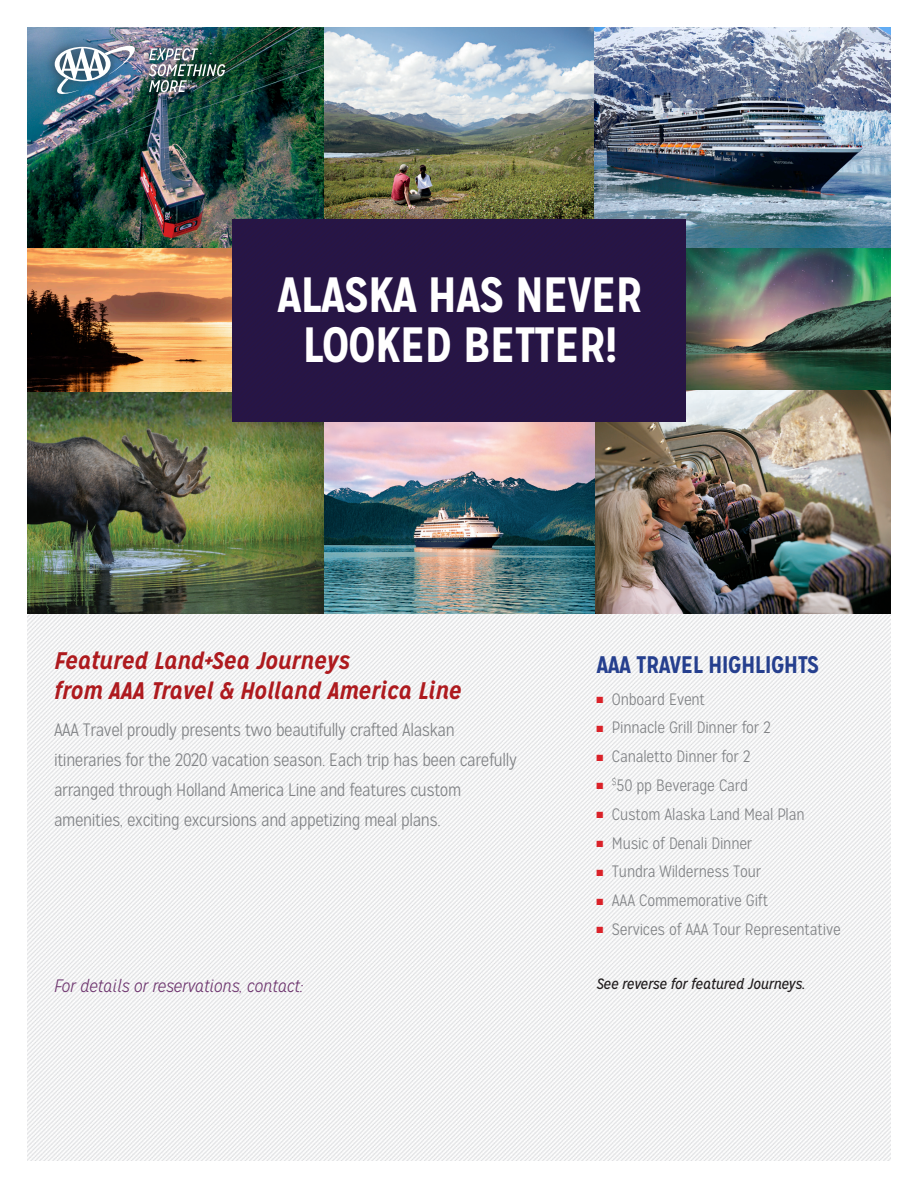
<style>
.page{position:relative;width:918px;height:1188px;background:#fff}
.page>*{position:absolute;margin:0;border:0;box-sizing:border-box;transform-origin:0 0}
.t1{font:700 49.5px/49.5px "Mission Gothic";letter-spacing:-.025em;color:#fff;text-align:center}
.t2{font:italic 700 24px/30px "Mission Gothic";color:#ae1a1e}
.t3{font:700 24px "Mission Gothic";letter-spacing:-.025em;color:#253f8e}
.t4{font:300 18px/30px "Mission Gothic";letter-spacing:-.02em;color:#808285}
.t5{font:italic 300 18px "Mission Gothic";letter-spacing:-.01em;color:#6f3770}
.t6{font:300 16.5px "Mission Gothic";letter-spacing:-.01em;color:#808285}
.t7{font:italic 15px "Mission Gothic";letter-spacing:-.01em;color:#231f20}
.s1{color:#da2128}
</style>
<div class="page">
<img style="left:27px;top:613px;width:864px;height:548px">
<img style="left:27px;top:247px;width:205px;height:146px">
<img style="left:685px;top:247px;width:206px;height:144px">
<img style="left:323px;top:28px;width:272px;height:191px">
<img style="left:27px;top:27px;width:296px;height:220px">
<img style="left:595px;top:27px;width:296px;height:220px">
<img style="left:595px;top:391px;width:296px;height:222px">
<img style="left:323px;top:422px;width:272px;height:191px">
<img style="left:27px;top:393px;width:296px;height:220px">
<div style="left:45px;top:37px;width:189px;height:66px;background:#231f20;opacity:.75"></div>
<img style="left:55px;top:46px;width:82px;height:48px">
<img style="left:149px;top:48px;width:76px;height:44px">
<div style="left:232px;top:219px;width:453px;height:203px;background:#271545"></div>
<p class="t1" style="left:277px;top:270px;width:368px">ALASKA HAS NEVER<br>LOOKED BETTER!</p>
<p class="t2" style="left:54px;top:645px;width:409px">Featured Land+Sea Journeys<br>from AAA Travel &amp; Holland America Line</p>
<p class="t4" style="left:54px;top:715px;width:464px">AAA Travel proudly presents two beautifully crafted Alaskan itineraries for the 2020 vacation season. Each trip has been carefully arranged through Holland America Line and features custom amenities, exciting excursions and appetizing meal plans.</p>
<p class="t5" style="left:54px;top:975px;width:251px">For details or reservations, contact:</p>
<p class="t3" style="left:596px;top:650px;width:224px">AAA TRAVEL HIGHLIGHTS</p>
<p class="t6" style="left:596px;top:689px;width:110px"><span class="s1">■</span> Onboard Event</p>
<p class="t6" style="left:596px;top:718px;width:176px"><span class="s1">■</span> Pinnacle Grill Dinner for 2</p>
<p class="t6" style="left:596px;top:747px;width:156px"><span class="s1">■</span> Canaletto Dinner for 2</p>
<p class="t6" style="left:596px;top:776px;width:153px"><span class="s1">■</span> <sup>$</sup>50 pp Beverage Card</p>
<p class="t6" style="left:596px;top:804px;width:210px"><span class="s1">■</span> Custom Alaska Land Meal Plan</p>
<p class="t6" style="left:596px;top:833px;width:158px"><span class="s1">■</span> Music of Denali Dinner</p>
<p class="t6" style="left:596px;top:862px;width:166px"><span class="s1">■</span> Tundra Wilderness Tour</p>
<p class="t6" style="left:596px;top:891px;width:173px"><span class="s1">■</span> AAA Commemorative Gift</p>
<p class="t6" style="left:596px;top:920px;width:246px"><span class="s1">■</span> Services of AAA Tour Representative</p>
<p class="t7" style="left:596px;top:975px;width:210px">See reverse for featured Journeys.</p>
</div>
